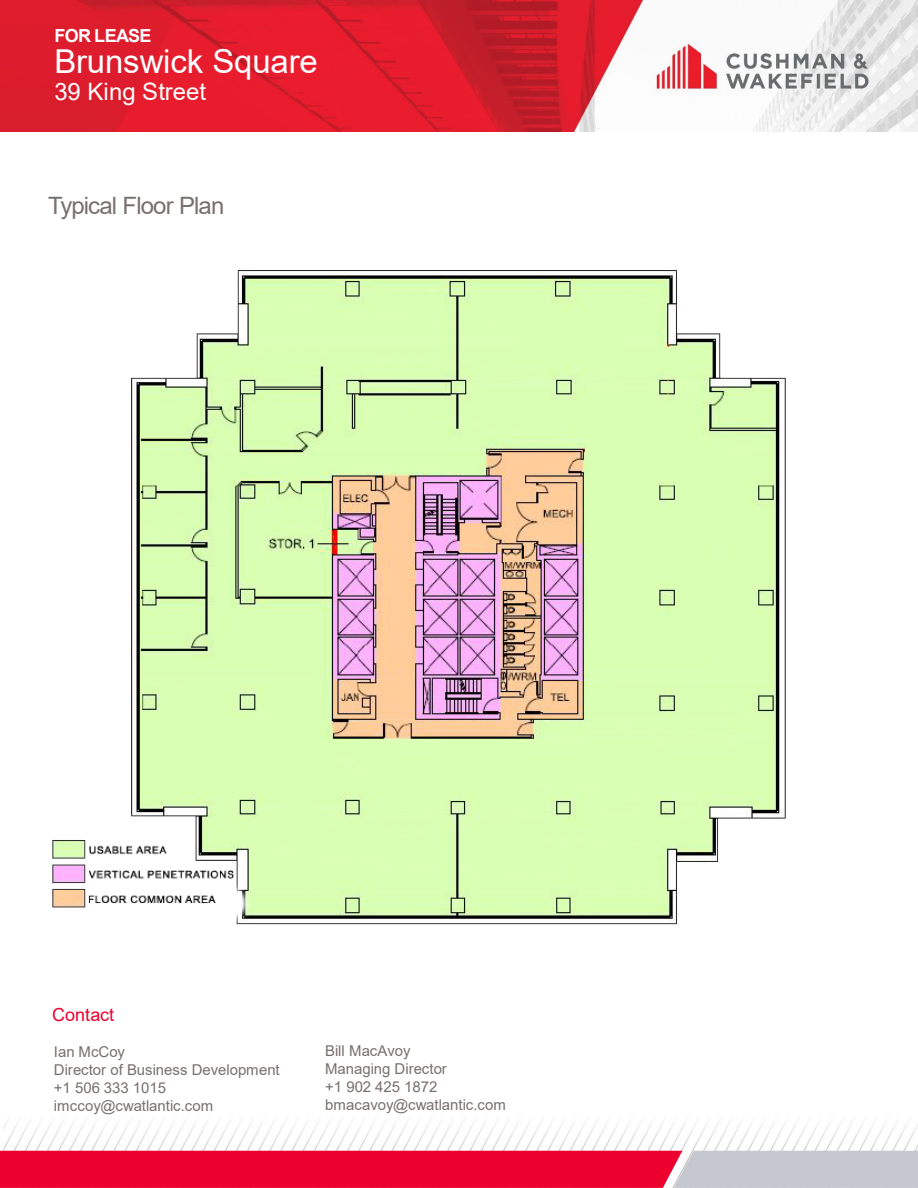
<style>
.page{position:relative;width:918px;height:1188px;background:#fff}
.page>*{position:absolute;margin:0;border:0;box-sizing:border-box;transform-origin:0 0}
.t1{font:33px "Arial";letter-spacing:-.005em;color:#fff}
.t2{font:24px "Arial";letter-spacing:-.035em;color:#77706e}
.t3{font:24px "Arial";color:#fff}
.t4{font:700 18px "Arial";letter-spacing:-.03em;color:#fff}
.t5{font:18px "Arial";color:#ec002d}
.t6{font:15px/18px "Arial";color:#77706e}
</style>
<div class="page">
<img style="left:0;top:0;width:918px;height:131px">
<img style="left:4px;top:1121px;width:914px;height:30px">
<svg style="left:0;top:1151px;width:918px;height:37px;background:#e23658"></svg>
<img style="left:52px;top:270px;width:734px;height:655px">
<p class="t4" style="left:54px;top:23px;width:99px">FOR LEASE</p>
<h1 class="t1" style="left:54px;top:39px;width:265px">Brunswick Square</h1>
<h2 class="t3" style="left:54px;top:75px;width:153px">39 King Street</h2>
<p class="t2" style="left:48px;top:189px;width:178px">Typical Floor Plan</p>
<p class="t5" style="left:52px;top:1003px;width:63px">Contact</p>
<p class="t6" style="left:54px;top:1042px;width:227px">Ian McCoy<br>Director of Business Development +1 506 333 1015 imccoy@cwatlantic.com</p>
<p class="t6" style="left:325px;top:1042px;width:87px">Bill MacAvoy</p>
<p class="t6" style="left:325px;top:1060px;width:123px">Managing Director</p>
<p class="t6" style="left:325px;top:1078px;width:114px">+1 902 425 1872</p>
<p class="t6" style="left:325px;top:1096px;width:182px">bmacavoy@cwatlantic.com</p>
</div>
